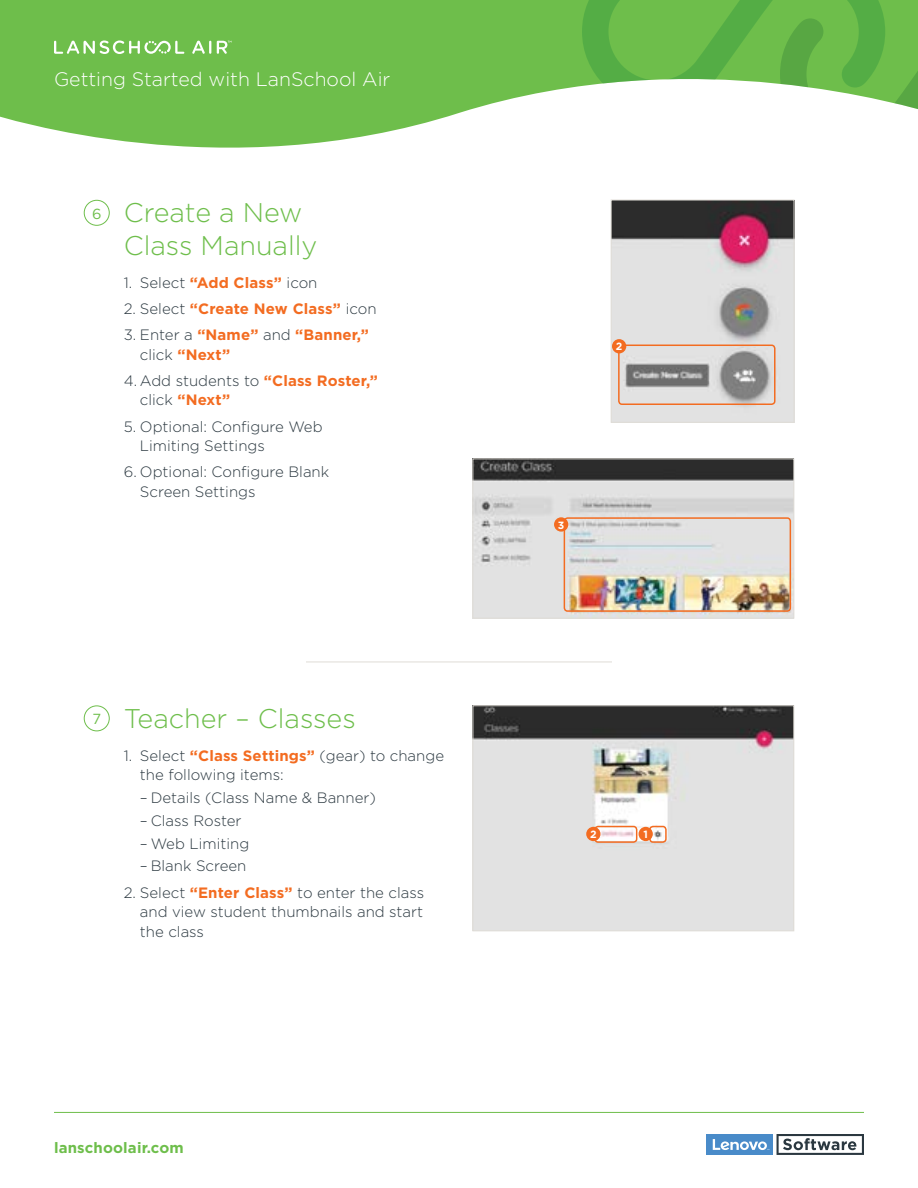
<style>
.page{position:relative;width:918px;height:1188px;background:#fff}
.page>*{position:absolute;margin:0;border:0;box-sizing:border-box;transform-origin:0 0}
.t1{font:300 27px/32.4px "Gotham";color:#6ebe4b}
.t2{font:300 19.5px "Gotham";color:#fff}
.t3{font:300 15px/19.5px "Gotham";color:#2b3840}
.t4{font:700 15px/19.5px "Gotham";letter-spacing:.01em;color:#f36c21}
.t5{font:700 15px "Gotham";letter-spacing:.01em;color:#6ebe4b}
.t6{font:700 10.5px "Gotham";color:#fff}
.s1{font-weight:400;font-size:14.55px}
.s2{font-weight:700;color:#f36c21}
.s3{font-weight:300;color:#2b3840}
</style>
<div class="page">
<div style="left:707px;top:1134px;width:66px;height:21px;background:#498bc9"></div>
<svg style="left:713px;top:1139px;width:56px;height:11px"></svg>
<svg style="left:777px;top:1134px;width:87px;height:21px"></svg>
<hr style="left:54px;top:1112px;width:810px;height:1px;background:#6ebe4b">
<svg style="left:0;top:0;width:582px;height:148px;background:#81c663"></svg>
<svg style="left:582px;top:0;width:336px;height:109px"></svg>
<svg style="left:192px;top:41px;width:19px;height:13px"></svg>
<svg style="left:54px;top:40px;width:130px;height:14px"></svg>
<svg style="left:217px;top:41px;width:15px;height:13px"></svg>
<div style="left:84px;top:200px;width:26px;height:26px;border:1px solid #6ebe4b;border-radius:50%"></div>
<img style="left:613px;top:202px;width:179px;height:219px">
<div style="left:611px;top:200px;width:183px;height:223px;border:1px solid #dfdcd6"></div>
<img style="left:474px;top:460px;width:318px;height:156px">
<div style="left:472px;top:458px;width:322px;height:160px;border:1px solid #dfdcd6"></div>
<div style="left:564px;top:517px;width:227px;height:95px;border:2px solid #f36c21;border-radius:3px"></div>
<div style="left:554px;top:517px;width:14px;height:15px;background:#f36c21;border-radius:50%"></div>
<hr style="left:306px;top:661px;width:306px;height:1px;background:#dfdcd6">
<div style="left:84px;top:705px;width:26px;height:26px;border:1px solid #6ebe4b;border-radius:50%"></div>
<img style="left:475px;top:707px;width:317px;height:222px">
<div style="left:473px;top:705px;width:321px;height:226px;border:1px solid #dfdcd6"></div>
<div style="left:594px;top:826px;width:43px;height:17px;border:2px solid #f36c21;border-radius:3px"></div>
<div style="left:649px;top:826px;width:18px;height:17px;border:2px solid #f36c21;border-radius:3px"></div>
<div style="left:586px;top:827px;width:15px;height:14px;background:#f36c21;border-radius:50%"></div>
<div style="left:639px;top:827px;width:14px;height:14px;background:#f36c21;border-radius:50%"></div>
<div style="left:618px;top:345px;width:158px;height:60px;border:2px solid #f36c21;border-radius:3px"></div>
<div style="left:612px;top:339px;width:14px;height:14px;background:#f36c21;border-radius:50%"></div>
<h2 class="t2" style="left:54px;top:69px;width:338px">Getting Started with LanSchool Air</h2>
<h1 class="t1" style="left:124px;top:196px;width:195px;text-indent:-32px"><span class="s1">6</span> Create a New<br>Class Manually</h1>
<p class="t3" style="left:124px;top:272px;width:195px">1. Select <span class="s2">“Add Class”</span> icon</p>
<p class="t4" style="left:124px;top:299px;width:254px"><span class="s3">2. Select</span> “Create New Class” <span class="s3">icon</span></p>
<p class="t4" style="left:140px;top:325px;width:230px;text-indent:-16px"><span class="s3">3. Enter a</span> “Name” <span class="s3">and</span> “Banner,” <span class="s3">click</span> “Next”</p>
<p class="t3" style="left:140px;top:371px;width:239px;text-indent:-16px">4. Add students to <span class="s2">“Class Roster,” </span>click <span class="s2">“Next”</span></p>
<p class="t3" style="left:140px;top:416px;width:184px;text-indent:-16px">5. Optional: Configure Web<br>Limiting Settings</p>
<p class="t3" style="left:140px;top:462px;width:191px;text-indent:-16px">6. Optional: Configure Blank<br>Screen Settings</p>
<h1 class="t1" style="left:92px;top:702px;width:265px"><span class="s1">7</span> Teacher – Classes</h1>
<p class="t3" style="left:140px;top:746px;width:306px;text-indent:-16px">1. Select <span class="s2">“Class Settings”</span> (gear) to change the following items:</p>
<p class="t3" style="left:140px;top:788px;width:237px">– Details (Class Name &amp; Banner)</p>
<p class="t3" style="left:140px;top:811px;width:103px">– Class Roster</p>
<p class="t3" style="left:140px;top:833px;width:111px">– Web Limiting</p>
<p class="t3" style="left:140px;top:856px;width:108px">– Blank Screen</p>
<p class="t3" style="left:140px;top:882px;width:286px;text-align:justify;text-indent:-16px">2. Select <span class="s2">“Enter Class”</span> to enter the class and view student thumbnails and start the class</p>
<p class="t5" style="left:54px;top:1140px;width:131px">lanschoolair.com</p>
<p class="t6" style="left:616px;top:340px;width:8px">2</p>
<p class="t6" style="left:558px;top:519px;width:8px">3</p>
<p class="t6" style="left:590px;top:829px;width:8px">2</p>
<p class="t6" style="left:643px;top:829px;width:6px">1</p>
</div>
